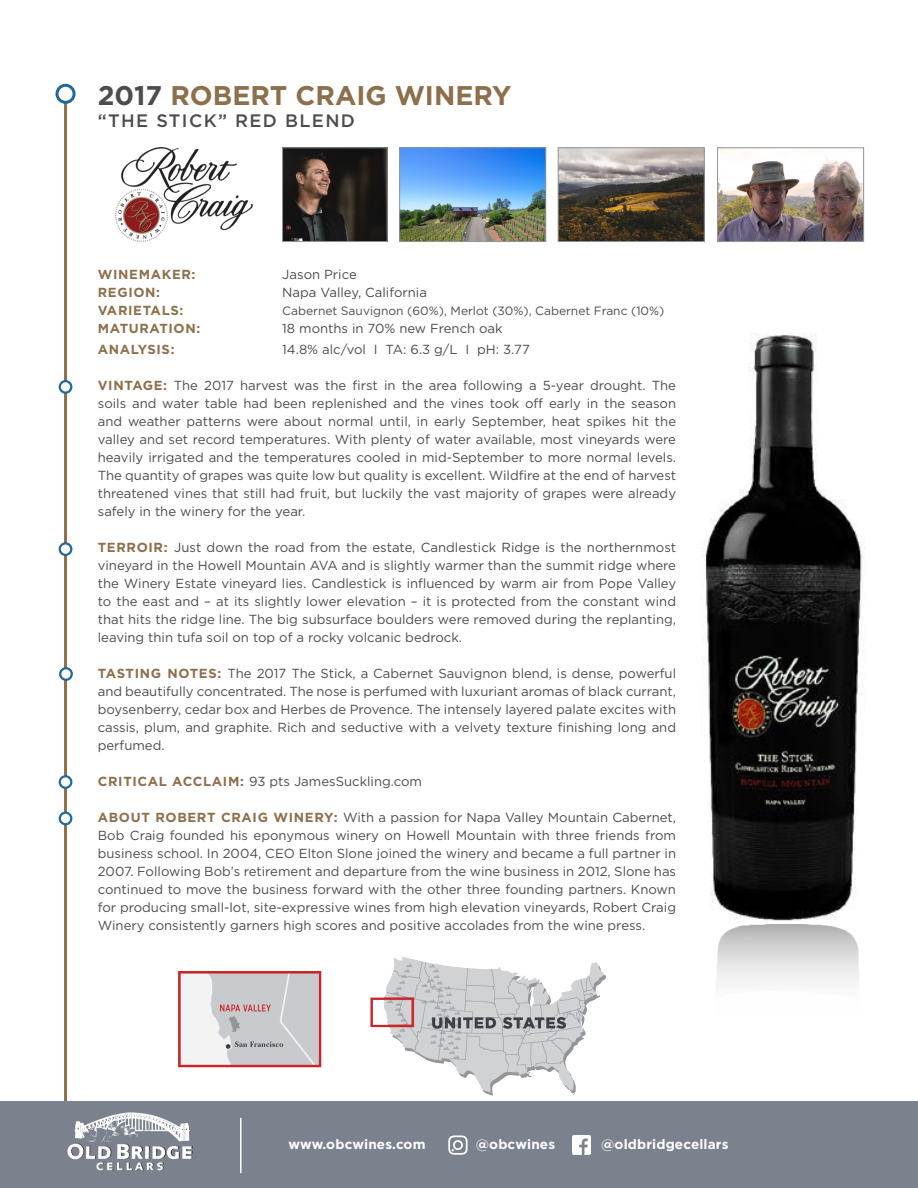
<style>
.page{position:relative;width:918px;height:1188px;background:#fff}
.page>*{position:absolute;margin:0;border:0;box-sizing:border-box;transform-origin:0 0}
.t1{font:700 27px "Gotham";color:#8d6f4b}
.t2{font:500 18px "Gotham";letter-spacing:.075em;color:#4b4c4d}
.space{font:700 13.5px "Gotham";letter-spacing:.01em;color:#fff}
.Tasting_Notes_Paragr{font:13.2px/18px "Gotham";color:#4b4c4d;text-align:justify}
.Tasting_Notes_Paragr-2{font:700 13.2px "Gotham";letter-spacing:.05em;color:#8d6f4b}
.Tasting_Notes_Paragr-3{font:12px "Gotham";color:#4b4c4d}
.s1{color:#4b4c4d}
.s2{font-weight:700;color:#8d6f4b}
</style>
<div class="page">
<img style="left:115px;top:148px;width:137px;height:94px">
<hr style="left:64px;top:85px;width:3px;height:1026px;background:#8d6f4b">
<img style="left:284px;top:149px;width:102px;height:91px">
<div style="left:282px;top:147px;width:106px;height:95px;border:1px solid #939598"></div>
<img style="left:560px;top:149px;width:143px;height:91px">
<div style="left:558px;top:147px;width:147px;height:95px;border:1px solid #939598"></div>
<img style="left:401px;top:149px;width:143px;height:91px">
<div style="left:399px;top:147px;width:147px;height:95px;border:1px solid #939598"></div>
<div style="left:57px;top:85px;width:17px;height:17px;background:#fff;border-radius:50%"></div>
<div style="left:56px;top:84px;width:20px;height:20px;border:3px solid #23689a;border-radius:50%"></div>
<img style="left:719px;top:149px;width:143px;height:91px">
<div style="left:717px;top:147px;width:147px;height:95px;border:1px solid #939598"></div>
<div style="left:60px;top:543px;width:11px;height:12px;background:#fff;border-radius:50%"></div>
<div style="left:59px;top:542px;width:13px;height:14px;border:2px solid #23689a;border-radius:50%"></div>
<div style="left:60px;top:776px;width:11px;height:12px;background:#fff;border-radius:50%"></div>
<div style="left:59px;top:775px;width:13px;height:14px;border:2px solid #23689a;border-radius:50%"></div>
<div style="left:60px;top:381px;width:11px;height:12px;background:#fff;border-radius:50%"></div>
<div style="left:59px;top:380px;width:13px;height:14px;border:2px solid #23689a;border-radius:50%"></div>
<div style="left:60px;top:813px;width:11px;height:11px;background:#fff;border-radius:50%"></div>
<div style="left:59px;top:812px;width:13px;height:13px;border:2px solid #23689a;border-radius:50%"></div>
<img style="left:178px;top:956px;width:427px;height:146px">
<div style="left:0;top:1102px;width:918px;height:86px;background:#7b828d"></div>
<img style="left:572px;top:1136px;width:19px;height:18px">
<svg style="left:448px;top:1135px;width:20px;height:20px"></svg>
<svg style="left:67px;top:1145px;width:4px;height:13px"></svg>
<img style="left:74px;top:1112px;width:115px;height:30px">
<img style="left:71px;top:1144px;width:122px;height:27px">
<hr style="left:240px;top:1118px;width:2px;height:55px;background:#fff">
<img style="left:705px;top:333px;width:160px;height:592px">
<img style="left:717px;top:925px;width:142px;height:58px">
<svg style="left:60px;top:668px;width:12px;height:12px"></svg>
<div style="left:59px;top:667px;width:14px;height:14px;border:2px solid #23689a;border-radius:50%"></div>
<p class="t1" style="left:98px;top:78px;width:415px"><span class="s1">2017</span> ROBERT CRAIG WINERY</p>
<p class="t2" style="left:98px;top:109px;width:259px">“THE STICK” RED BLEND</p>
<p class="Tasting_Notes_Paragr-2" style="left:98px;top:266px;width:99px">WINEMAKER:</p>
<p class="Tasting_Notes_Paragr" style="left:282px;top:265px;width:76px">Jason Price</p>
<p class="Tasting_Notes_Paragr-2" style="left:98px;top:284px;width:64px">REGION:</p>
<p class="Tasting_Notes_Paragr" style="left:282px;top:283px;width:146px">Napa Valley, California</p>
<p class="Tasting_Notes_Paragr-2" style="left:98px;top:302px;width:87px">VARIETALS:</p>
<p class="Tasting_Notes_Paragr-3" style="left:282px;top:303px;width:384px">Cabernet Sauvignon (60%), Merlot (30%), Cabernet Franc (10%)</p>
<p class="Tasting_Notes_Paragr-2" style="left:98px;top:320px;width:104px">MATURATION:</p>
<p class="Tasting_Notes_Paragr" style="left:282px;top:319px;width:222px">18 months in 70% new French oak</p>
<p class="Tasting_Notes_Paragr-2" style="left:98px;top:341px;width:78px">ANALYSIS:</p>
<p class="Tasting_Notes_Paragr" style="left:282px;top:340px;width:249px">14.8% alc/vol I TA: 6.3 g/L I pH: 3.77</p>
<p class="Tasting_Notes_Paragr" style="left:98px;top:376px;width:580px"><span class="s2">VINTAGE:</span> The 2017 harvest was the first in the area following a 5-year drought. The soils and water table had been replenished and the vines took off early in the season and weather patterns were about normal until, in early September, heat spikes hit the valley and set record temperatures. With plenty of water available, most vineyards were heavily irrigated and the temperatures cooled in mid-September to more normal levels.<br>The quantity of grapes was quite low but quality is excellent. Wildfire at the end of harvest threatened vines that still had fruit, but luckily the vast majority of grapes were already safely in the winery for the year.</p>
<p class="Tasting_Notes_Paragr" style="left:98px;top:538px;width:580px"><span class="s2">TERROIR:</span> Just down the road from the estate, Candlestick Ridge is the northernmost vineyard in the Howell Mountain AVA and is slightly warmer than the summit ridge where the Winery Estate vineyard lies. Candlestick is influenced by warm air from Pope Valley to the east and – at its slightly lower elevation – it is protected from the constant wind that hits the ridge line. The big subsurface boulders were removed during the replanting, leaving thin tufa soil on top of a rocky volcanic bedrock.</p>
<p class="Tasting_Notes_Paragr" style="left:98px;top:664px;width:580px"><span class="s2">TASTING NOTES:</span> The 2017 The Stick, a Cabernet Sauvignon blend, is dense, powerful and beautifully concentrated. The nose is perfumed with luxuriant aromas of black currant, boysenberry, cedar box and Herbes de Provence. The intensely layered palate excites with cassis, plum, and graphite. Rich and seductive with a velvety texture finishing long and perfumed.</p>
<p class="Tasting_Notes_Paragr" style="left:98px;top:772px;width:326px"><span class="s2">CRITICAL ACCLAIM:</span> 93 pts JamesSuckling.com</p>
<p class="Tasting_Notes_Paragr" style="left:98px;top:808px;width:580px"><span class="s2">ABOUT ROBERT CRAIG WINERY:</span> With a passion for Napa Valley Mountain Cabernet, Bob Craig founded his eponymous winery on Howell Mountain with three friends from business school. In 2004, CEO Elton Slone joined the winery and became a full partner in 2007. Following Bob’s retirement and departure from the wine business in 2012, Slone has continued to move the business forward with the other three founding partners. Known for producing small-lot, site-expressive wines from high elevation vineyards, Robert Craig Winery consistently garners high scores and positive accolades from the wine press.</p>
<p class="space" style="left:289px;top:1135px;width:139px">www.obcwines.com</p>
<p class="space" style="left:476px;top:1135px;width:81px">@obcwines</p>
<p class="space" style="left:601px;top:1135px;width:129px">@oldbridgecellars</p>
</div>
